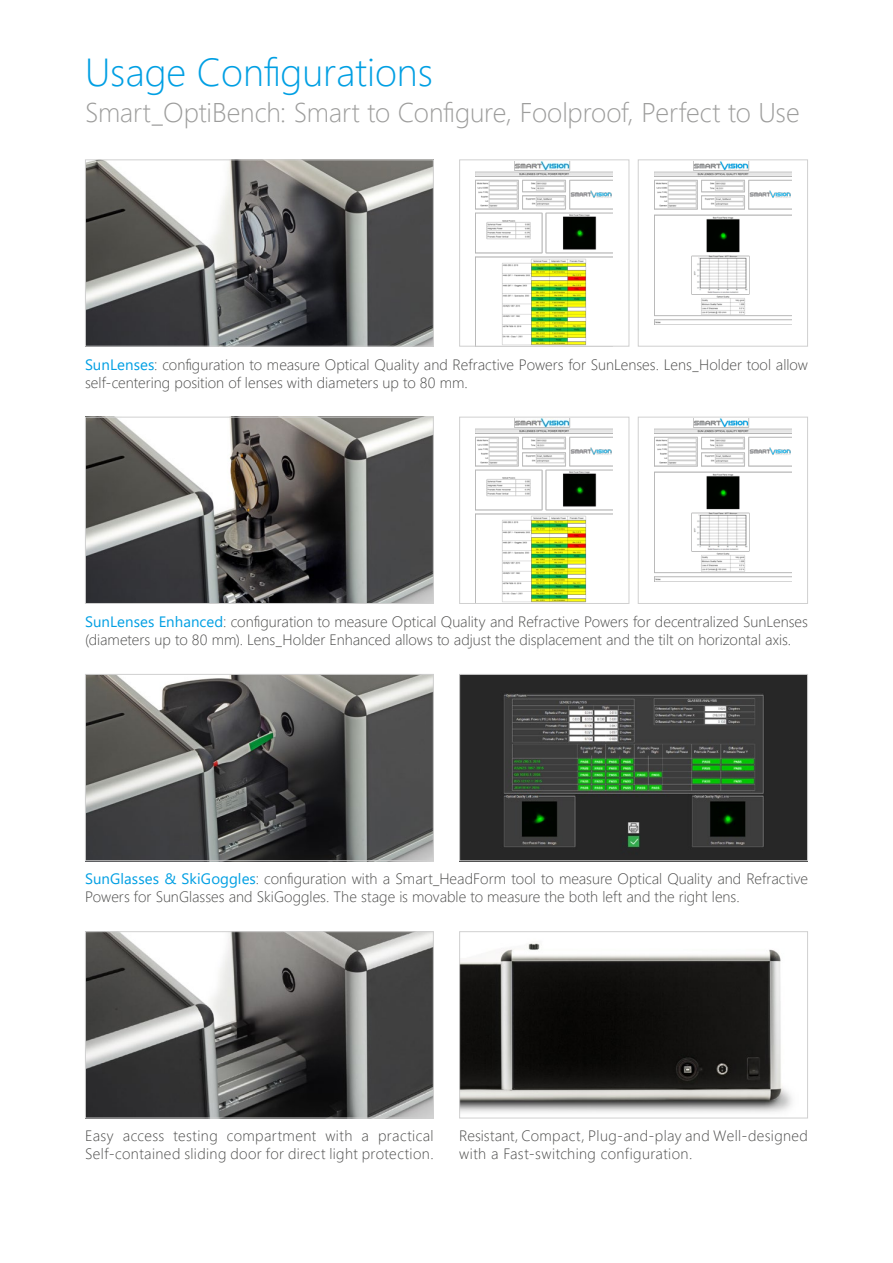
<style>
.page{position:relative;width:893px;height:1263px;background:#fff}
.page>*{position:absolute;margin:0;border:0;box-sizing:border-box;transform-origin:0 0}
.t1{font:300 39px "Segoe UI";color:#009fe3}
.t2{font:300 27px "Segoe UI";letter-spacing:-.005em;color:#9d9d9c}
.t3{font:300 15px/18px "Segoe UI";letter-spacing:.005em;color:#4a4a49}
.t4{font:300 15px/18px "Segoe UI";letter-spacing:.025em;color:#4a4a49}
.s1{font-weight:400;color:#009fe3}
</style>
<div class="page">
<img style="left:87px;top:161px;width:345px;height:184px">
<div style="left:85px;top:159px;width:349px;height:188px;border:1px solid #d0d0d0"></div>
<img style="left:87px;top:676px;width:345px;height:183px">
<div style="left:85px;top:674px;width:349px;height:187px;border:1px solid #d0d0d0"></div>
<img style="left:87px;top:419px;width:345px;height:183px">
<div style="left:85px;top:417px;width:349px;height:187px;border:1px solid #d0d0d0"></div>
<img style="left:87px;top:933px;width:345px;height:183px">
<div style="left:85px;top:931px;width:349px;height:187px;border:1px solid #d0d0d0"></div>
<img style="left:461px;top:943px;width:331px;height:170px">
<div style="left:459px;top:931px;width:349px;height:187px;border:1px solid #d0d0d0"></div>
<img style="left:461px;top:676px;width:345px;height:183px">
<div style="left:459px;top:674px;width:349px;height:187px;border:1px solid #d0d0d0"></div>
<img style="left:654px;top:419px;width:138px;height:162px">
<div style="left:638px;top:417px;width:170px;height:187px;border:1px solid #d0d0d0"></div>
<img style="left:476px;top:419px;width:137px;height:183px">
<div style="left:459px;top:417px;width:170px;height:187px;border:1px solid #d0d0d0"></div>
<img style="left:654px;top:161px;width:138px;height:163px">
<div style="left:638px;top:159px;width:170px;height:188px;border:1px solid #d0d0d0"></div>
<img style="left:476px;top:161px;width:137px;height:184px">
<div style="left:459px;top:159px;width:170px;height:188px;border:1px solid #d0d0d0"></div>
<h1 class="t1" style="left:85px;top:35px;width:349px">Usage Configurations</h1>
<h2 class="t2" style="left:85px;top:87px;width:716px">Smart_OptiBench: Smart to Configure, Foolproof, Perfect to Use</h2>
<p class="t3" style="left:85px;top:354px;width:724px"><span class="s1">SunLenses</span>: configuration to measure Optical Quality and Refractive Powers for SunLenses. Lens_Holder tool allow self-centering position of lenses with diameters up to 80 mm.</p>
<p class="t3" style="left:85px;top:611px;width:724px"><span class="s1">SunLenses Enhanced</span>: configuration to measure Optical Quality and Refractive Powers for decentralized SunLenses (diameters up to 80 mm). Lens_Holder Enhanced allows to adjust the displacement and the tilt on horizontal axis.</p>
<p class="t3" style="left:85px;top:868px;width:724px"><span class="s1">SunGlasses &amp; SkiGoggles</span>: configuration with a Smart_HeadForm tool to measure Optical Quality and Refractive<br>Powers for SunGlasses and SkiGoggles. The stage is movable to measure the both left and the right lens.</p>
<p class="t4" style="left:85px;top:1126px;width:350px">Easy access testing compartment with a practical<br>Self-contained sliding door for direct light protection.</p>
<p class="t4" style="left:459px;top:1126px;width:350px">Resistant, Compact, Plug-and-play and Well-designed with a Fast-switching configuration.</p>
</div>
